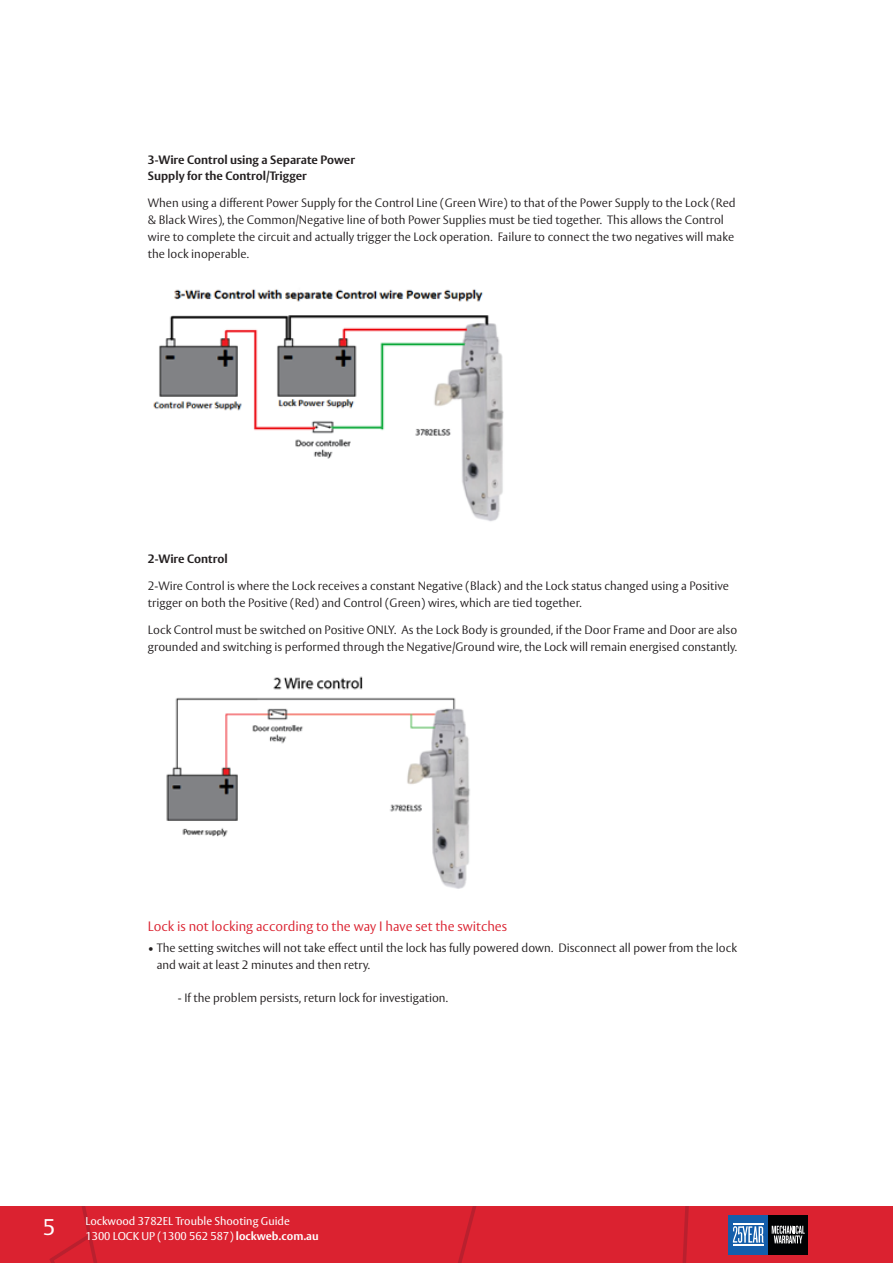
<style>
.page{position:relative;width:893px;height:1263px;background:#fff}
.page>*{position:absolute;margin:0;border:0;box-sizing:border-box;transform-origin:0 0}
.t1{font:22.5px "ASSA Vesta";color:#fff}
.Body_H1_Red{font:300 13.5px "ASSA Vesta";color:#db2230}
.Body{font:300 12px/16.8px "ASSA Vesta";color:#231f20}
.Body-2{font:700 12px/16.8px "ASSA Vesta";color:#231f20}
.t2{font:11.25px/15px "ASSA Vesta";color:#fff}
.s1{font-weight:700}
</style>
<div class="page">
<div style="left:0;top:1206px;width:893px;height:57px;background:#db2230"></div>
<svg style="left:57px;top:1206px;width:37px;height:34px"></svg>
<div style="left:728px;top:1215px;width:40px;height:40px;background:#135eab"></div>
<div style="left:768px;top:1215px;width:40px;height:40px;background:#010203"></div>
<svg style="left:772px;top:1225px;width:33px;height:18px"></svg>
<svg style="left:733px;top:1226px;width:30px;height:17px"></svg>
<hr style="left:733px;top:1224px;width:30px;height:1px;background:#fff">
<hr style="left:733px;top:1244px;width:30px;height:1px;background:#fff">
<img style="left:153px;top:289px;width:351px;height:233px">
<img style="left:166px;top:676px;width:304px;height:213px">
<p class="Body-2" style="left:148px;top:151px;width:209px">3-Wire Control using a Separate Power<br>Supply for the Control/Trigger</p>
<p class="Body" style="left:148px;top:195px;width:589px">When using a different Power Supply for the Control Line (Green Wire) to that of the Power Supply to the Lock (Red &amp; Black Wires), the Common/Negative line of both Power Supplies must be tied together. This allows the Control wire to complete the circuit and actually trigger the Lock operation. Failure to connect the two negatives will make the lock inoperable.</p>
<p class="Body-2" style="left:148px;top:551px;width:81px">2-Wire Control</p>
<p class="Body" style="left:148px;top:578px;width:583px">2-Wire Control is where the Lock receives a constant Negative (Black) and the Lock status changed using a Positive trigger on both the Positive (Red) and Control (Green) wires, which are tied together.</p>
<p class="Body" style="left:148px;top:622px;width:591px">Lock Control must be switched on Positive ONLY. As the Lock Body is grounded, if the Door Frame and Door are also grounded and switching is performed through the Negative/Ground wire, the Lock will remain energised constantly.</p>
<p class="Body_H1_Red" style="left:148px;top:918px;width:361px">Lock is not locking according to the way I have set the switches</p>
<p class="Body" style="left:157px;top:940px;width:582px;text-indent:-9px">• The setting switches will not take effect until the lock has fully powered down. Disconnect all power from the lock and wait at least 2 minutes and then retry.</p>
<p class="Body" style="left:178px;top:990px;width:272px">- If the problem persists, return lock for investigation.</p>
<h1 class="t1" style="left:43px;top:1214px;width:14px">5</h1>
<p class="t2" style="left:85px;top:1214px;width:235px">Lockwood 3782EL Trouble Shooting Guide<br>1300 LOCK UP (1300 562 587) <span class="s1">lockweb.com.au</span></p>
</div>
